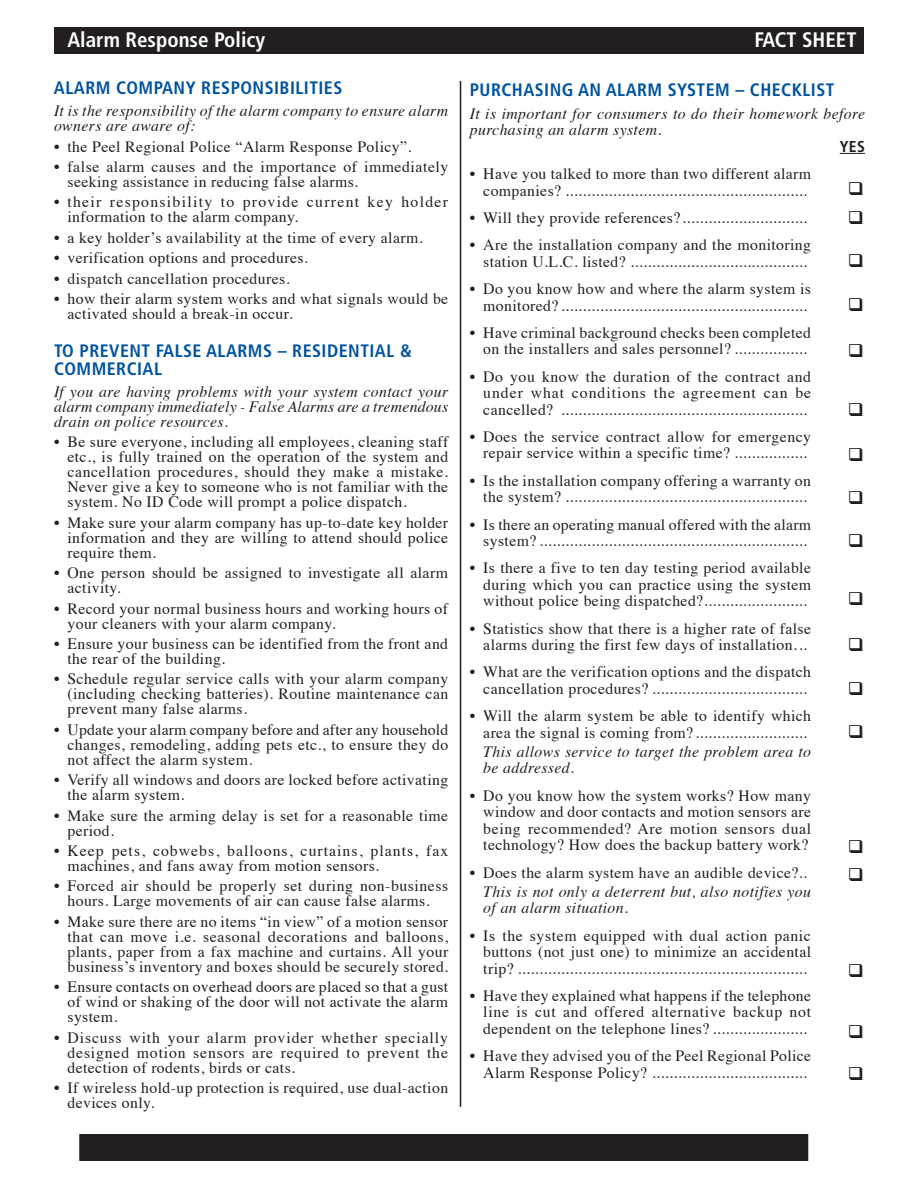
<style>
.page{position:relative;width:918px;height:1188px;background:#fff}
.page>*{position:absolute;margin:0;border:0;box-sizing:border-box;transform-origin:0 0}
.t1{font:700 condensed 21px "Frutiger";color:#fff}
.t2{font:700 condensed 18px/18px "Frutiger";letter-spacing:.025em;color:#0153a0}
.t3{font:15.75px/15px "Times";letter-spacing:.025em;color:#231f20;text-align:justify}
.t4{font:italic 15.75px/15px "Times";letter-spacing:.025em;color:#231f20}
.t5{font:15.75px/15px "Times";letter-spacing:.065em;color:#231f20}
.t6{font:15.75px/15px "Times";letter-spacing:.08em;color:#231f20}
.t7{font:700 condensed 15.75px "Frutiger";color:#231f20}
.s1{font-style:normal}
</style>
<div class="page">
<hr style="left:460px;top:81px;width:1px;height:1026px;background:#231f20">
<svg style="left:840px;top:153px;width:25px;height:1px"></svg>
<div style="left:55px;top:28px;width:808px;height:25px;background:#231f20"></div>
<div style="left:54px;top:27px;width:810px;height:27px;border:2px solid #231f20"></div>
<div style="left:80px;top:1135px;width:728px;height:25px;background:#231f20"></div>
<div style="left:79px;top:1134px;width:729px;height:27px;border:2px solid #231f20"></div>
<h1 class="t1" style="left:68px;top:28px;width:199px">Alarm Response Policy</h1>
<h1 class="t1" style="left:754px;top:28px;width:104px">FACT SHEET</h1>
<h2 class="t2" style="left:54px;top:79px;width:290px">ALARM COMPANY RESPONSIBILITIES</h2>
<p class="t4" style="left:54px;top:103px;width:396px">It is the responsibility of the alarm company to ensure alarm owners are aware of:</p>
<p class="t3" style="left:54px;top:138px;width:359px">• the Peel Regional Police “Alarm Response Policy”.</p>
<p class="t3" style="left:67px;top:158px;width:382px;text-indent:-13px">• false alarm causes and the importance of immediately seeking assistance in reducing false alarms.</p>
<p class="t6" style="left:67px;top:193px;width:382px;text-indent:-13px">• their responsibility to provide current key holder information to the alarm company.</p>
<p class="t3" style="left:54px;top:229px;width:370px">• a key holder’s availability at the time of every alarm.</p>
<p class="t3" style="left:54px;top:249px;width:255px">• verification options and procedures.</p>
<p class="t3" style="left:54px;top:269px;width:237px">• dispatch cancellation procedures.</p>
<p class="t3" style="left:67px;top:290px;width:382px;text-indent:-13px">• how their alarm system works and what signals would be activated should a break-in occur.</p>
<h2 class="t2" style="left:54px;top:342px;width:359px">TO PREVENT FALSE ALARMS – RESIDENTIAL &amp;<br>COMMERCIAL</h2>
<p class="t4" style="left:54px;top:383px;width:396px;text-align:justify">If you are having problems with your system contact your alarm company immediately - False Alarms are a tremendous drain on police resources.</p>
<p class="t3" style="left:67px;top:433px;width:382px;text-indent:-13px">• Be sure everyone, including all employees, cleaning staff etc., is fully trained on the operation of the system and cancellation procedures, should they make a mistake.<br>Never give a key to someone who is not familiar with the system. No ID Code will prompt a police dispatch.</p>
<p class="t3" style="left:67px;top:514px;width:382px;text-indent:-13px">• Make sure your alarm company has up-to-date key holder information and they are willing to attend should police require them.</p>
<p class="t3" style="left:67px;top:564px;width:382px;text-indent:-13px">• One person should be assigned to investigate all alarm activity.</p>
<p class="t3" style="left:67px;top:599px;width:382px;text-indent:-13px">• Record your normal business hours and working hours of your cleaners with your alarm company.</p>
<p class="t3" style="left:67px;top:635px;width:382px;text-indent:-13px">• Ensure your business can be identified from the front and the rear of the building.</p>
<p class="t3" style="left:67px;top:670px;width:382px;text-indent:-13px">• Schedule regular service calls with your alarm company (including checking batteries). Routine maintenance can prevent many false alarms.</p>
<p class="t3" style="left:67px;top:721px;width:382px;text-indent:-13px">• Update your alarm company before and after any household changes, remodeling, adding pets etc., to ensure they do not affect the alarm system.</p>
<p class="t3" style="left:67px;top:771px;width:382px;text-indent:-13px">• Verify all windows and doors are locked before activating the alarm system.</p>
<p class="t3" style="left:67px;top:806px;width:382px;text-indent:-13px">• Make sure the arming delay is set for a reasonable time period.</p>
<p class="t5" style="left:67px;top:842px;width:382px;text-indent:-13px">• Keep pets, cobwebs, balloons, curtains, plants, fax machines, and fans away from motion sensors.</p>
<p class="t3" style="left:54px;top:877px;width:396px;text-align:center">• Forced air should be properly set during non-business hours. Large movements of air can cause false alarms.</p>
<p class="t3" style="left:67px;top:913px;width:382px;text-indent:-13px">• Make sure there are no items “in view” of a motion sensor that can move i.e. seasonal decorations and balloons, plants, paper from a fax machine and curtains. All your business’s inventory and boxes should be securely stored.</p>
<p class="t3" style="left:67px;top:978px;width:382px;text-indent:-13px">• Ensure contacts on overhead doors are placed so that a gust of wind or shaking of the door will not activate the alarm system.</p>
<p class="t3" style="left:67px;top:1028px;width:382px;text-indent:-13px">• Discuss with your alarm provider whether specially designed motion sensors are required to prevent the detection of rodents, birds or cats.</p>
<p class="t3" style="left:67px;top:1079px;width:382px;text-indent:-13px">• If wireless hold-up protection is required, use dual-action devices only.</p>
<h2 class="t2" style="left:470px;top:80px;width:366px">PURCHASING AN ALARM SYSTEM – CHECKLIST</h2>
<p class="t4" style="left:470px;top:104px;width:397px;line-height:16.5px">It is important for consumers to do their homework before purchasing an alarm system.</p>
<p class="t7" style="left:840px;top:137px;width:27px">YES</p>
<p class="t3" style="left:470px;top:164px;width:343px;line-height:16.5px;text-align:right">• Have you talked to more than two different alarm companies? ........................................................</p>
<p class="t3" style="left:470px;top:209px;width:339px">• Will they provide references?.............................</p>
<p class="t3" style="left:470px;top:235px;width:343px;line-height:16.5px;text-align:right">• Are the installation company and the monitoring station U.L.C. listed? .........................................</p>
<p class="t3" style="left:470px;top:279px;width:343px;line-height:16.5px;text-align:right">• Do you know how and where the alarm system is monitored? .........................................................</p>
<p class="t3" style="left:470px;top:323px;width:343px;line-height:16.5px;text-align:right">• Have criminal background checks been completed on the installers and sales personnel? .................</p>
<p class="t3" style="left:483px;top:367px;width:329px;line-height:16.5px;text-indent:-13px">• Do you know the duration of the contract and under what conditions the agreement can be cancelled? .........................................................</p>
<p class="t3" style="left:470px;top:427px;width:343px;line-height:16.5px;text-align:right">• Does the service contract allow for emergency repair service within a specific time? .................</p>
<p class="t3" style="left:470px;top:471px;width:343px;line-height:16.5px;text-align:right">• Is the installation company offering a warranty on the system? ........................................................</p>
<p class="t3" style="left:470px;top:515px;width:343px;line-height:16.5px;text-align:right">• Is there an operating manual offered with the alarm system? ..............................................................</p>
<p class="t3" style="left:483px;top:558px;width:329px;line-height:16.5px;text-indent:-13px">• Is there a five to ten day testing period available during which you can practice using the system without police being dispatched?........................</p>
<p class="t3" style="left:470px;top:619px;width:343px;line-height:16.5px;text-align:right">• Statistics show that there is a higher rate of false alarms during the first few days of installation...</p>
<p class="t3" style="left:470px;top:663px;width:343px;line-height:16.5px;text-align:right">• What are the verification options and the dispatch cancellation procedures? ....................................</p>
<p class="t3" style="left:470px;top:706px;width:343px;line-height:16.5px;text-align:right">• Will the alarm system be able to identify which area the signal is coming from?..........................</p>
<p class="t4" style="left:483px;top:742px;width:329px;line-height:16.5px">This allows service to target the problem area to be addressed<span class="s1">.</span></p>
<p class="t3" style="left:483px;top:786px;width:329px;line-height:16.5px;text-indent:-13px">• Do you know how the system works? How many window and door contacts and motion sensors are being recommended? Are motion sensors dual technology? How does the backup battery work?</p>
<p class="t3" style="left:470px;top:863px;width:339px">• Does the alarm system have an audible device?..</p>
<p class="t4" style="left:483px;top:882px;width:329px;line-height:16.5px">This is not only a deterrent but, also notifies you of an alarm situation<span class="s1">.</span></p>
<p class="t3" style="left:483px;top:926px;width:329px;line-height:16.5px;text-indent:-13px">• Is the system equipped with dual action panic buttons (not just one) to minimize an accidental trip? ...................................................................</p>
<p class="t3" style="left:483px;top:986px;width:329px;line-height:16.5px;text-indent:-13px">• Have they explained what happens if the telephone line is cut and offered alternative backup not dependent on the telephone lines? ......................</p>
<p class="t3" style="left:470px;top:1046px;width:343px;line-height:16.5px;text-align:right">• Have they advised you of the Peel Regional Police<br>Alarm Response Policy? ....................................</p>
</div>
